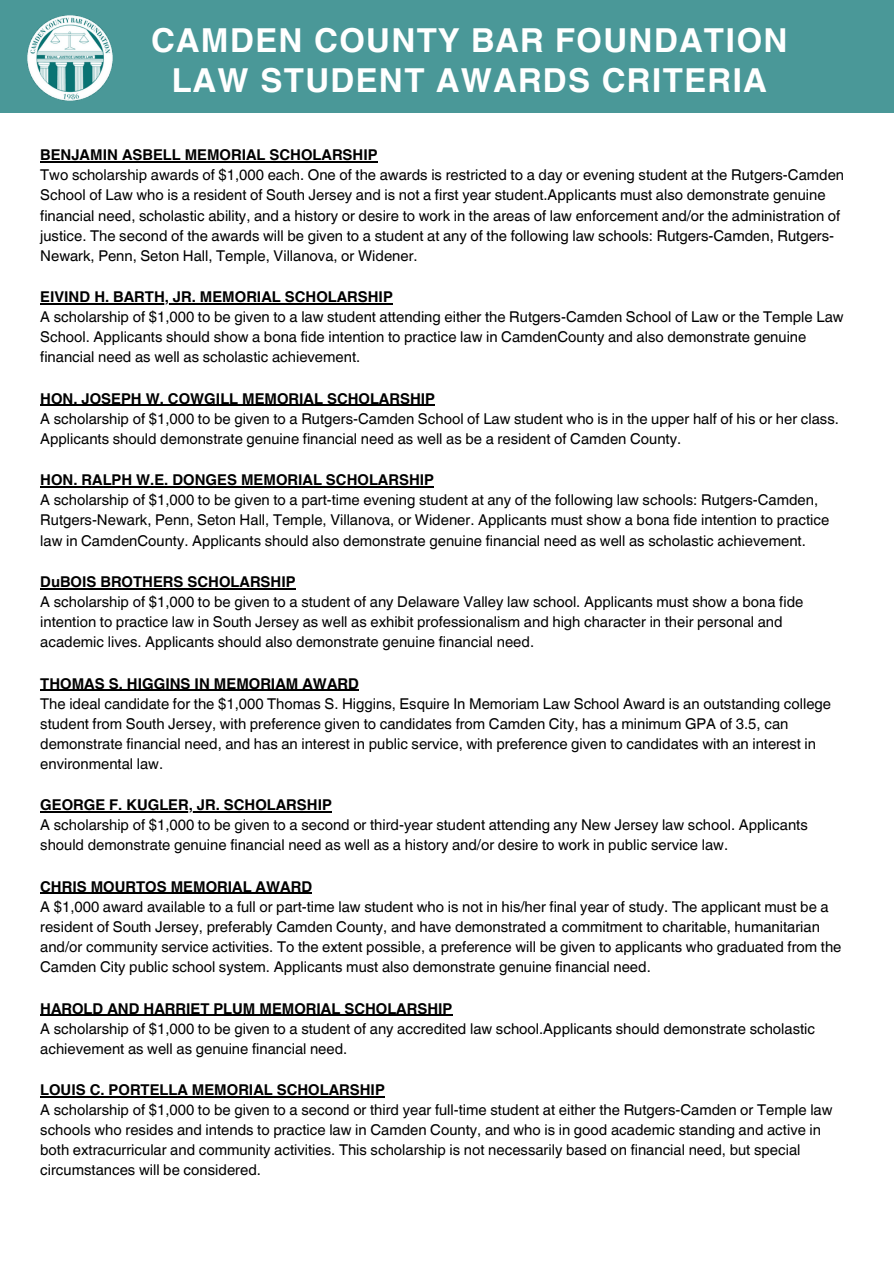
<style>
.page{position:relative;width:894px;height:1264px;background:#fff}
.page>*{position:absolute;margin:0;border:0;box-sizing:border-box;transform-origin:0 0}
.t1{font:700 33px/40.5px "Helvetica World";letter-spacing:.04em;color:#fff;text-align:center}
.t2{font:14.85px/20.1px "Helvetica World";color:#000}
.t3{font:700 14.85px "Helvetica World";color:#000}
</style>
<div class="page">
<div style="left:0;top:0;width:893px;height:113px;background:#4a9898"></div>
<img style="left:28px;top:16px;width:84px;height:84px">
<hr style="left:40px;top:161px;width:337px;height:1px;background:#000">
<hr style="left:40px;top:303px;width:353px;height:1px;background:#000">
<hr style="left:40px;top:405px;width:395px;height:1px;background:#000">
<hr style="left:40px;top:486px;width:394px;height:1px;background:#000">
<hr style="left:40px;top:588px;width:255px;height:1px;background:#000">
<hr style="left:40px;top:689px;width:319px;height:1px;background:#000">
<hr style="left:40px;top:811px;width:292px;height:1px;background:#000">
<hr style="left:40px;top:892px;width:272px;height:2px;background:#000">
<hr style="left:40px;top:1014px;width:412px;height:1px;background:#000">
<hr style="left:40px;top:1096px;width:345px;height:1px;background:#000">
<h1 class="t1" style="left:151px;top:17px;width:638px">CAMDEN COUNTY BAR FOUNDATION<br>LAW STUDENT AWARDS CRITERIA</h1>
<p class="t3" style="left:40px;top:143px;width:339px">BENJAMIN ASBELL MEMORIAL SCHOLARSHIP</p>
<p class="t2" style="left:40px;top:165px;width:805px">Two scholarship awards of $1,000 each. One of the awards is restricted to a day or evening student at the Rutgers-Camden School of Law who is a resident of South Jersey and is not a first year student.Applicants must also demonstrate genuine financial need, scholastic ability, and a history or desire to work in the areas of law enforcement and/or the administration of justice. The second of the awards will be given to a student at any of the following law schools: Rutgers-Camden, Rutgers-Newark, Penn, Seton Hall, Temple, Villanova, or Widener.</p>
<p class="t3" style="left:40px;top:285px;width:354px">EIVIND H. BARTH, JR. MEMORIAL SCHOLARSHIP</p>
<p class="t2" style="left:40px;top:307px;width:804px">A scholarship of $1,000 to be given to a law student attending either the Rutgers-Camden School of Law or the Temple Law<br>School. Applicants should show a bona fide intention to practice law in CamdenCounty and also demonstrate genuine financial need as well as scholastic achievement.</p>
<p class="t3" style="left:40px;top:386px;width:396px">HON. JOSEPH W. COWGILL MEMORIAL SCHOLARSHIP</p>
<p class="t2" style="left:40px;top:408px;width:800px">A scholarship of $1,000 to be given to a Rutgers-Camden School of Law student who is in the upper half of his or her class.<br>Applicants should demonstrate genuine financial need as well as be a resident of Camden County.</p>
<p class="t3" style="left:40px;top:468px;width:395px">HON. RALPH W.E. DONGES MEMORIAL SCHOLARSHIP</p>
<p class="t2" style="left:40px;top:490px;width:790px">A scholarship of $1,000 to be given to a part-time evening student at any of the following law schools: Rutgers-Camden,<br>Rutgers-Newark, Penn, Seton Hall, Temple, Villanova, or Widener. Applicants must show a bona fide intention to practice law in CamdenCounty. Applicants should also demonstrate genuine financial need as well as scholastic achievement.</p>
<p class="t3" style="left:40px;top:569px;width:257px">DuBOIS BROTHERS SCHOLARSHIP</p>
<p class="t2" style="left:40px;top:592px;width:764px">A scholarship of $1,000 to be given to a student of any Delaware Valley law school. Applicants must show a bona fide intention to practice law in South Jersey as well as exhibit professionalism and high character in their personal and academic lives. Applicants should also demonstrate genuine financial need.</p>
<p class="t3" style="left:40px;top:671px;width:320px">THOMAS S. HIGGINS IN MEMORIAM AWARD</p>
<p class="t2" style="left:40px;top:693px;width:792px">The ideal candidate for the $1,000 Thomas S. Higgins, Esquire In Memoriam Law School Award is an outstanding college student from South Jersey, with preference given to candidates from Camden City, has a minimum GPA of 3.5, can demonstrate financial need, and has an interest in public service, with preference given to candidates with an interest in environmental law.</p>
<p class="t3" style="left:40px;top:792px;width:293px">GEORGE F. KUGLER, JR. SCHOLARSHIP</p>
<p class="t2" style="left:40px;top:815px;width:768px">A scholarship of $1,000 to be given to a second or third-year student attending any New Jersey law school. Applicants should demonstrate genuine financial need as well as a history and/or desire to work in public service law.</p>
<p class="t3" style="left:40px;top:874px;width:273px">CHRIS MOURTOS MEMORIAL AWARD</p>
<p class="t2" style="left:40px;top:896px;width:802px">A $1,000 award available to a full or part-time law student who is not in his/her final year of study. The applicant must be a resident of South Jersey, preferably Camden County, and have demonstrated a commitment to charitable, humanitarian and/or community service activities. To the extent possible, a preference will be given to applicants who graduated from the Camden City public school system. Applicants must also demonstrate genuine financial need.</p>
<p class="t3" style="left:40px;top:996px;width:413px">HAROLD AND HARRIET PLUM MEMORIAL SCHOLARSHIP</p>
<p class="t2" style="left:40px;top:1018px;width:776px">A scholarship of $1,000 to be given to a student of any accredited law school.Applicants should demonstrate scholastic achievement as well as genuine financial need.</p>
<p class="t3" style="left:40px;top:1077px;width:346px">LOUIS C. PORTELLA MEMORIAL SCHOLARSHIP</p>
<p class="t2" style="left:40px;top:1099px;width:793px">A scholarship of $1,000 to be given to a second or third year full-time student at either the Rutgers-Camden or Temple law schools who resides and intends to practice law in Camden County, and who is in good academic standing and active in both extracurricular and community activities. This scholarship is not necessarily based on financial need, but special circumstances will be considered.</p>
</div>
